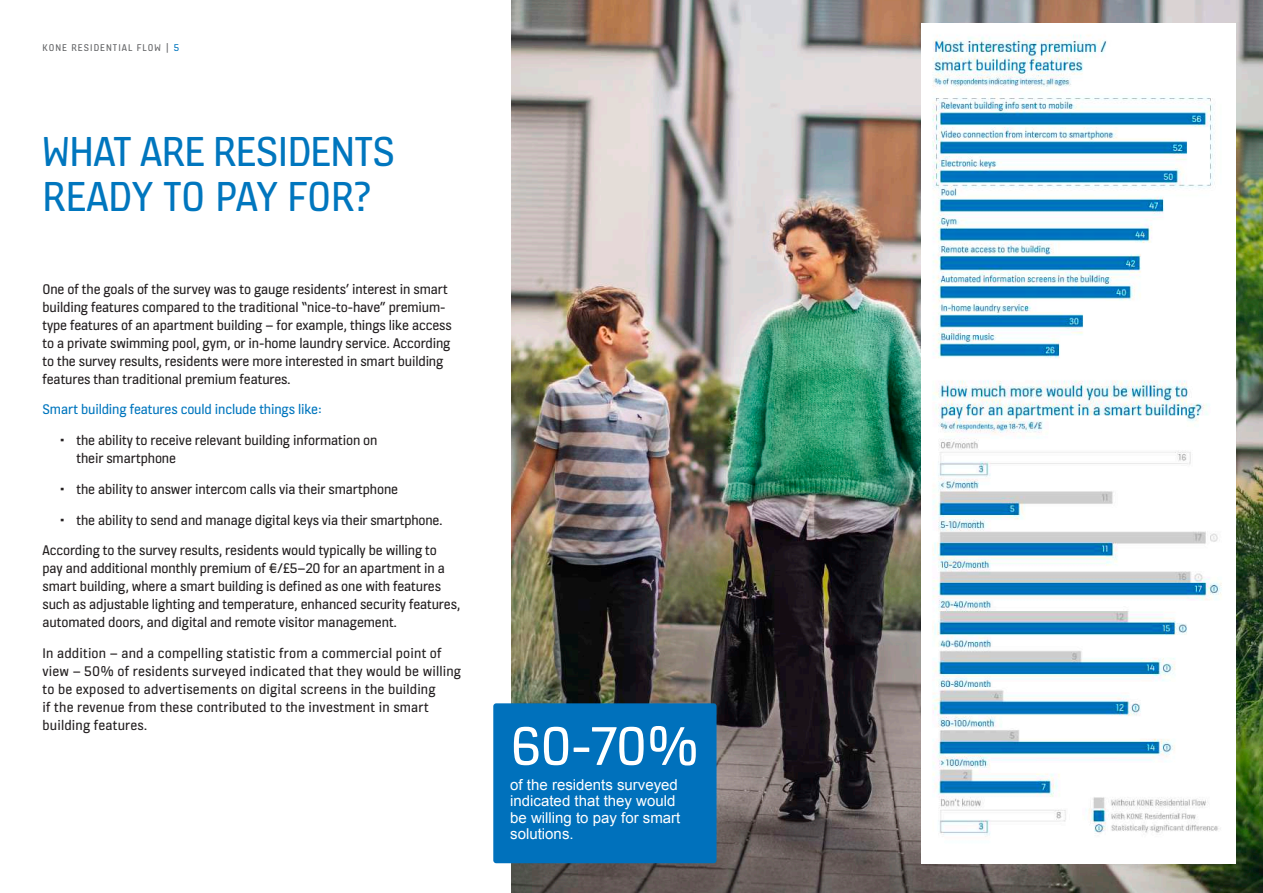
<style>
.page{position:relative;width:1263px;height:893px;background:#fff}
.page>*{position:absolute;margin:0;border:0;box-sizing:border-box;transform-origin:0 0}
.t1{font:58.5px "KONE Information";color:#fff}
.t2{font:45px/45px "KONE Information";letter-spacing:-.015em;color:#0076be}
.t3{font:15px/18px "KONE Information";letter-spacing:-.01em;color:#231f20}
.t4{font:15px/18px "KONE Information";letter-spacing:.01em;color:#231f20}
.t5{font:15px/16.5px "Arial";color:#fff}
.t6{font:15px "KONE Information";letter-spacing:-.01em;color:#0076be}
.t7{font:10.5px "KONE Information";letter-spacing:.1em;color:#636466}
.s1{color:#0076be}
.s2{font-size:19.5px}
</style>
<div class="page">
<img style="left:510px;top:0;width:753px;height:893px">
<div style="left:493px;top:703px;width:223px;height:160px;background:#0071bc;border-radius:3px"></div>
<img style="left:922px;top:24px;width:313px;height:839px">
<p class="t7" style="left:43px;top:40px;width:138px">KONE RESIDENTIAL FLOW | <span class="s1">5</span></p>
<h2 class="t2" style="left:43px;top:127px;width:354px">WHAT ARE RESIDENTS<br>READY TO PAY FOR?</h2>
<p class="t3" style="left:43px;top:279px;width:411px">One of the goals of the survey was to gauge residents’ interest in smart building features compared to the traditional “nice-to-have” premium&shy;type features of an apartment building – for example, things like access to a private swimming pool, gym, or in-home laundry service. According to the survey results, residents were more interested in smart building features than traditional premium features.</p>
<p class="t6" style="left:43px;top:400px;width:281px">Smart building features could include things like:</p>
<p class="t3" style="left:77px;top:431px;width:303px;text-indent:-17px"><span class="s2">•</span> the ability to receive relevant building information on their smartphone</p>
<p class="t3" style="left:60px;top:479px;width:340px"><span class="s2">•</span> the ability to answer intercom calls via their smartphone</p>
<p class="t3" style="left:43px;top:504px;width:402px;line-height:30.8px;text-indent:17px"><span class="s2">•</span> the ability to send and manage digital keys via their smartphone.<br>According to the survey results, residents would typically be willing to</p>
<p class="t3" style="left:43px;top:559px;width:419px">pay and additional monthly premium of €/£5–20 for an apartment in a smart building, where a smart building is defined as one with features such as adjustable lighting and temperature, enhanced security features, automated doors, and digital and remote visitor management.</p>
<p class="t4" style="left:43px;top:644px;width:420px">In addition – and a compelling statistic from a commercial point of view – 50% of residents surveyed indicated that they would be willing to be exposed to advertisements on digital screens in the building<br>if the revenue from these contributed to the investment in smart building features.</p>
<h1 class="t1" style="left:510px;top:707px;width:191px">60-70%</h1>
<p class="t5" style="left:510px;top:777px;width:172px">of the residents surveyed indicated that they would be willing to pay for smart solutions.</p>
</div>
